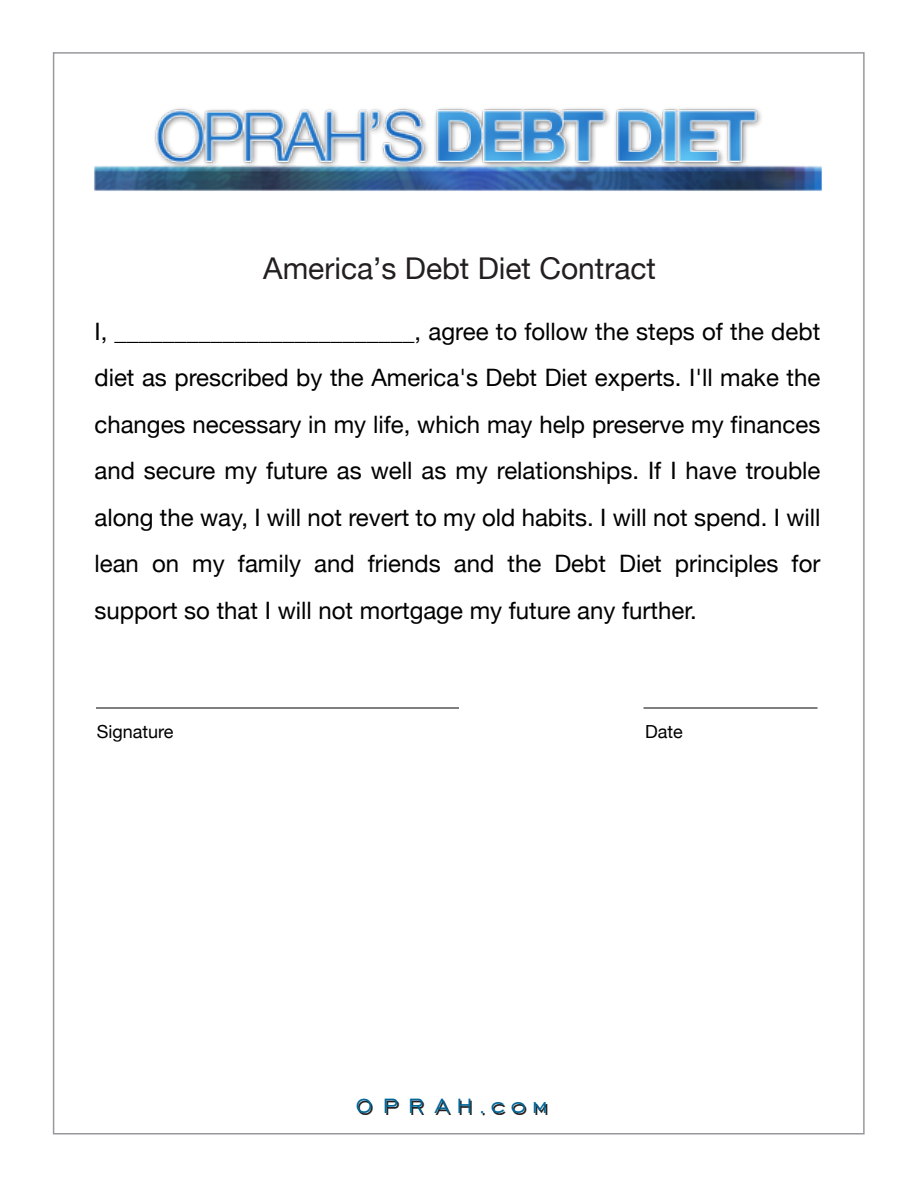
<style>
.page{position:relative;width:918px;height:1188px;background:#fff}
.page>*{position:absolute;margin:0;border:0;box-sizing:border-box;transform-origin:0 0}
.t1{font:30px "Helvetica Neue";color:#231f20}
.t2{font:27px "Chisel Normal";color:#069}
.t3{font:24px/46.5px "Helvetica Neue";color:#000;text-align:justify}
.t4{font:18px "Helvetica Neue";color:#000}
</style>
<div class="page">
<hr style="left:96px;top:708px;width:363px;height:1px;background:#000">
<hr style="left:644px;top:708px;width:174px;height:1px;background:#000">
<img style="left:94px;top:108px;width:728px;height:83px">
<p class="t1" style="left:263px;top:250px;width:394px">America’s Debt Diet Contract</p>
<p class="t3" style="left:94px;top:308px;width:728px">I, _________________________, agree to follow the steps of the debt diet as prescribed by the America's Debt Diet experts. I'll make the changes necessary in my life, which may help preserve my finances and secure my future as well as my relationships. If I have trouble along the way, I will not revert to my old habits. I will not spend. I will lean on my family and friends and the Debt Diet principles for support so that I will not mortgage my future any further.</p>
<p class="t4" style="left:97px;top:721px;width:78px">Signature</p>
<p class="t4" style="left:645px;top:721px;width:39px">Date</p>
<p class="t2" style="left:356px;top:1089px;width:193px">OPRA H . c o m</p>
</div>
